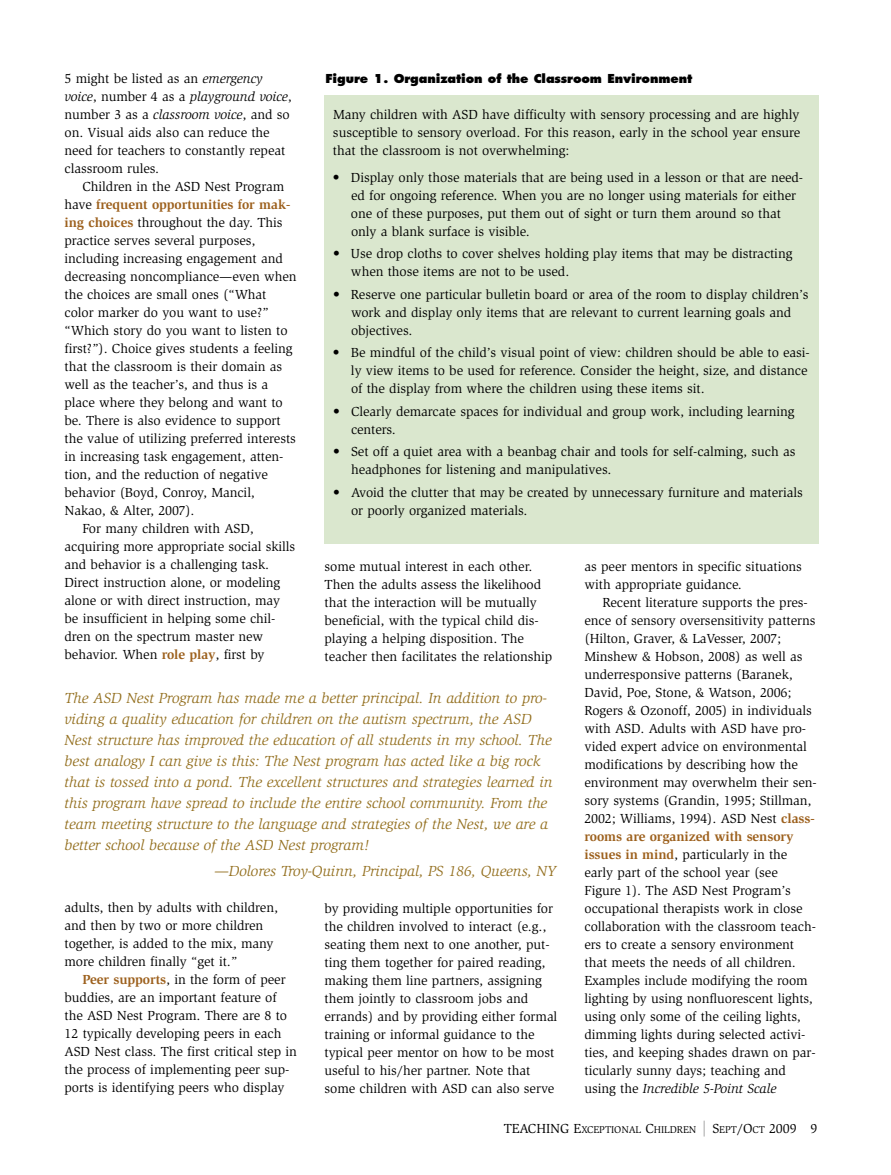
<style>
.page{position:relative;width:891px;height:1175px;background:#fff}
.page>*{position:absolute;margin:0;border:0;box-sizing:border-box;transform-origin:0 0}
.t1{font:italic 15px/21px "Slimbach";letter-spacing:-.005em;color:#947020}
.t2{font:13.5px/18px "Slimbach";letter-spacing:-.005em;color:#000}
.t3{font:700 13.5px "Slimbach";letter-spacing:-.005em;color:#9d611e}
.t4{font:800 12px "Futura";letter-spacing:-.01em;color:#000}
.t5{font:10.2px "Slimbach";letter-spacing:-.005em;color:#000}
.s1{font-style:italic}
.s2{font-weight:400;color:#000}
.s3{font-weight:700;color:#9d611e}
.s4{font-size:13.5px}
</style>
<div class="page">
<div style="left:324px;top:95px;width:495px;height:449px;background:#dae7ce"></div>
<p class="t4" style="left:326px;top:73px;width:368px">Figure 1. Organization of the Classroom Environment</p>
<p class="t2" style="left:333px;top:106px;width:469px;text-align:justify">Many children with ASD have difficulty with sensory processing and are highly susceptible to sensory overload. For this reason, early in the school year ensure that the classroom is not overwhelming:</p>
<p class="t2" style="left:351px;top:169px;width:454px;text-indent:-18px">• Display only those materials that are being used in a lesson or that are need&shy;ed for ongoing reference. When you are no longer using materials for either one of these purposes, put them out of sight or turn them around so that only a blank surface is visible.</p>
<p class="t2" style="left:351px;top:245px;width:443px;text-indent:-18px">• Use drop cloths to cover shelves holding play items that may be distracting when those items are not to be used.</p>
<p class="t2" style="left:351px;top:286px;width:459px;text-indent:-18px">• Reserve one particular bulletin board or area of the room to display children’s work and display only items that are relevant to current learning goals and objectives.</p>
<p class="t2" style="left:351px;top:344px;width:460px;text-indent:-18px">• Be mindful of the child’s visual point of view: children should be able to easi&shy;ly view items to be used for reference. Consider the height, size, and distance of the display from where the children using these items sit.</p>
<p class="t2" style="left:351px;top:403px;width:445px;text-indent:-18px">• Clearly demarcate spaces for individual and group work, including learning centers.</p>
<p class="t2" style="left:351px;top:443px;width:446px;text-indent:-18px">• Set off a quiet area with a beanbag chair and tools for self-calming, such as headphones for listening and manipulatives.</p>
<p class="t2" style="left:351px;top:484px;width:453px;text-indent:-18px">• Avoid the clutter that may be created by unnecessary furniture and materials or poorly organized materials.</p>
<p class="t2" style="left:64px;top:71px;width:229px">5 might be listed as an <span class="s1">emergency voice</span>, number 4 as a <span class="s1">playground voice</span>, number 3 as a <span class="s1">classroom voice</span>, and so on. Visual aids also can reduce the need for teachers to constantly repeat classroom rules.</p>
<p class="t2" style="left:82px;top:179px;width:203px">Children in the ASD Nest Program</p>
<p class="t3" style="left:65px;top:199px;width:227px"><span class="s2">have</span> frequent opportunities for mak-</p>
<p class="t2" style="left:64px;top:215px;width:220px"><span class="s3">ing choices</span> throughout the day. This</p>
<p class="t2" style="left:64px;top:233px;width:192px">practice serves several purposes,</p>
<p class="t2" style="left:64px;top:251px;width:220px">including increasing engagement and</p>
<p class="t2" style="left:64px;top:269px;width:234px">decreasing noncompliance—even when</p>
<p class="t2" style="left:64px;top:287px;width:204px">the choices are small ones (“What</p>
<p class="t2" style="left:64px;top:305px;width:206px">color marker do you want to use?”</p>
<p class="t2" style="left:64px;top:323px;width:225px">“Which story do you want to listen to</p>
<p class="t2" style="left:64px;top:341px;width:230px">first?”). Choice gives students a feeling</p>
<p class="t2" style="left:64px;top:359px;width:219px">that the classroom is their domain as</p>
<p class="t2" style="left:64px;top:377px;width:205px">well as the teacher’s, and thus is a</p>
<p class="t2" style="left:64px;top:395px;width:220px">place where they belong and want to</p>
<p class="t2" style="left:65px;top:413px;width:218px">be. There is also evidence to support</p>
<p class="t2" style="left:65px;top:431px;width:233px">the value of utilizing preferred interests</p>
<p class="t2" style="left:65px;top:449px;width:220px">in increasing task engagement, atten-</p>
<p class="t2" style="left:65px;top:467px;width:205px">tion, and the reduction of negative</p>
<p class="t2" style="left:65px;top:485px;width:192px">behavior (Boyd, Conroy, Mancil,</p>
<p class="t2" style="left:65px;top:503px;width:132px">Nakao, &amp; Alter, 2007).</p>
<p class="t2" style="left:83px;top:521px;width:173px">For many children with ASD,</p>
<p class="t2" style="left:65px;top:539px;width:232px">acquiring more appropriate social skills</p>
<p class="t2" style="left:65px;top:557px;width:206px">and behavior is a challenging task.</p>
<p class="t2" style="left:65px;top:575px;width:217px">Direct instruction alone, or modeling</p>
<p class="t2" style="left:65px;top:593px;width:217px">alone or with direct instruction, may</p>
<p class="t2" style="left:65px;top:611px;width:213px">be insufficient in helping some chil-</p>
<p class="t2" style="left:65px;top:629px;width:200px">dren on the spectrum master new</p>
<p class="t2" style="left:65px;top:647px;width:202px">behavior. When <span class="s3">role play</span>, first by</p>
<p class="t2" style="left:585px;top:558px;width:219px">as peer mentors in specific situations with appropriate guidance.</p>
<p class="t2" style="left:585px;top:594px;width:234px;text-indent:18px">Recent literature supports the pres&shy;ence of sensory oversensitivity patterns (Hilton, Graver, &amp; LaVesser, 2007; Minshew &amp; Hobson, 2008) as well as underresponsive patterns (Baranek, David, Poe, Stone, &amp; Watson, 2006; Rogers &amp; Ozonoff, 2005) in individuals with ASD. Adults with ASD have pro&shy;vided expert advice on environmental modifications by describing how the environment may overwhelm their sen&shy;sory systems (Grandin, 1995; Stillman, 2002; Williams, 1994). ASD Nest <span class="s3">class&shy;rooms are organized with sensory issues in mind</span>, particularly in the early part of the school year (see Figure 1). The ASD Nest Program’s occupational therapists work in close collaboration with the classroom teach&shy;ers to create a sensory environment that meets the needs of all children.<br>Examples include modifying the room lighting by using nonfluorescent lights, using only some of the ceiling lights, dimming lights during selected activi&shy;ties, and keeping shades drawn on par&shy;ticularly sunny days; teaching and using the <span class="s1">Incredible 5-Point Scale</span></p>
<p class="t5" style="left:504px;top:1125px;width:315px"><span class="s4">TEACHING E</span>XCEPTIONAL <span class="s4">C</span>HILDREN <span class="s4">S</span>EPT<span class="s4">/O</span>CT <span class="s4">2009 9</span></p>
<p class="t2" style="left:325px;top:558px;width:229px">some mutual interest in each other.<br>Then the adults assess the likelihood that the interaction will be mutually beneficial, with the typical child dis&shy;playing a helping disposition. The teacher then facilitates the relationship</p>
<p class="t1" style="left:64px;top:689px;width:490px">The ASD Nest Program has made me a better principal. In addition to pro&shy;viding a quality education for children on the autism spectrum, the ASD Nest structure has improved the education of all students in my school. The best analogy I can give is this: The Nest program has acted like a big rock that is tossed into a pond. The excellent structures and strategies learned in this program have spread to include the entire school community. From the team meeting structure to the language and strategies of the Nest, we are a better school because of the ASD Nest program!</p>
<p class="t1" style="left:215px;top:861px;width:343px">—Dolores Troy-Quinn, Principal, PS 186, Queens, NY</p>
<p class="t2" style="left:65px;top:899px;width:215px">adults, then by adults with children, and then by two or more children together, is added to the mix, many more children finally “get it.”</p>
<p class="t2" style="left:65px;top:971px;width:234px;text-indent:18px"><span class="s3">Peer supports</span>, in the form of peer buddies, are an important feature of the ASD Nest Program. There are 8 to 12 typically developing peers in each ASD Nest class. The first critical step in the process of implementing peer sup&shy;ports is identifying peers who display</p>
<p class="t2" style="left:325px;top:900px;width:234px">by providing multiple opportunities for the children involved to interact (e.g., seating them next to one another, put&shy;ting them together for paired reading, making them line partners, assigning them jointly to classroom jobs and errands) and by providing either formal training or informal guidance to the typical peer mentor on how to be most useful to his/her partner. Note that some children with ASD can also serve</p>
</div>
